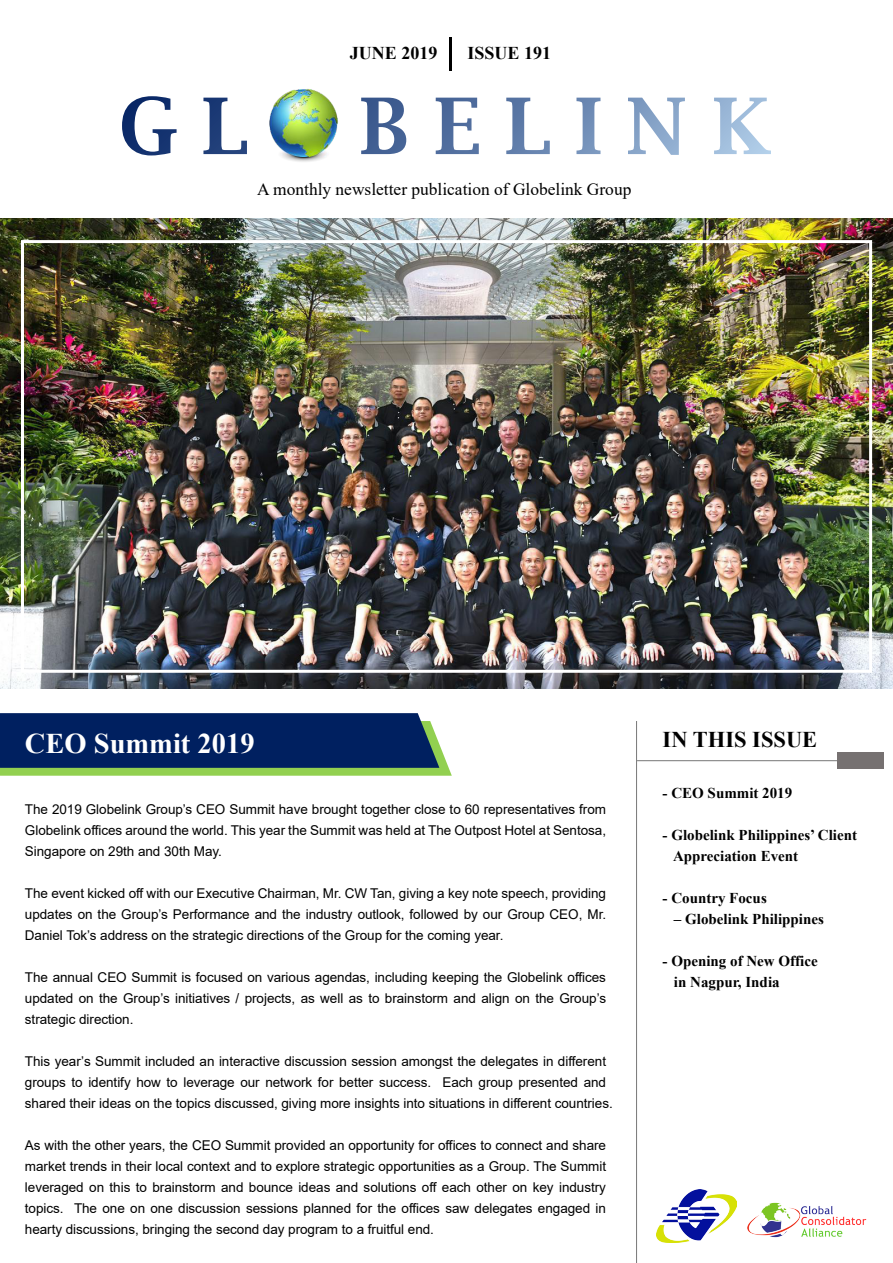
<style>
.page{position:relative;width:893px;height:1263px;background:#fff}
.page>*{position:absolute;margin:0;border:0;box-sizing:border-box;transform-origin:0 0}
.t1{font:700 28.5px "Times New Roman";color:#fff}
.t2{font:700 22.5px "Times New Roman";color:#000}
.t3{font:700 18px "Times New Roman";color:#000}
.t4{font:17.4px "Times New Roman";color:#000}
.t5{font:700 15px/21px "Times New Roman";color:#000}
.t6{font:13.5px/21px "Arial";letter-spacing:-.005em;color:#000;text-align:justify}
</style>
<div class="page">
<svg style="left:0;top:713px;width:452px;height:63px;background:#1d4063"></svg>
<img style="left:0;top:219px;width:893px;height:469px">
<img style="left:21px;top:240px;width:851px;height:433px">
<hr style="left:450px;top:37px;width:2px;height:34px;background:#000">
<svg style="left:122px;top:96px;width:649px;height:59px"></svg>
<img style="left:265px;top:89px;width:77px;height:73px">
<hr style="left:637px;top:760px;width:213px;height:1px;background:#7f7f7f">
<hr style="left:636px;top:721px;width:1px;height:542px;background:#7f7f7f">
<div style="left:837px;top:752px;width:46px;height:17px;background:#767171"></div>
<img style="left:747px;top:1202px;width:120px;height:36px">
<img style="left:656px;top:1190px;width:81px;height:53px">
<h3 class="t3" style="left:350px;top:40px;width:89px">JUNE 2019</h3>
<h3 class="t3" style="left:467px;top:40px;width:85px">ISSUE 191</h3>
<p class="t4" style="left:257px;top:177px;width:376px">A monthly newsletter publication of Globelink Group</p>
<h1 class="t1" style="left:25px;top:723px;width:231px">CEO Summit 2019</h1>
<p class="t6" style="left:25px;top:798px;width:583px">The 2019 Globelink Group’s CEO Summit have brought together close to 60 representatives from Globelink offices around the world. This year the Summit was held at The Outpost Hotel at Sentosa, Singapore on 29th and 30th May.</p>
<p class="t6" style="left:25px;top:882px;width:583px">The event kicked off with our Executive Chairman, Mr. CW Tan, giving a key note speech, providing updates on the Group’s Performance and the industry outlook, followed by our Group CEO, Mr.<br>Daniel Tok’s address on the strategic directions of the Group for the coming year.</p>
<p class="t6" style="left:25px;top:966px;width:583px">The annual CEO Summit is focused on various agendas, including keeping the Globelink offices updated on the Group’s initiatives / projects, as well as to brainstorm and align on the Group’s strategic direction.</p>
<p class="t6" style="left:25px;top:1050px;width:589px;text-align:left">This year’s Summit included an interactive discussion session amongst the delegates in different groups to identify how to leverage our network for better success. Each group presented and shared their ideas on the topics discussed, giving more insights into situations in different countries.</p>
<p class="t6" style="left:25px;top:1134px;width:583px">As with the other years, the CEO Summit provided an opportunity for offices to connect and share market trends in their local context and to explore strategic opportunities as a Group. The Summit leveraged on this to brainstorm and bounce ideas and solutions off each other on key industry topics. The one on one discussion sessions planned for the offices saw delegates engaged in hearty discussions, bringing the second day program to a fruitful end.</p>
<h2 class="t2" style="left:663px;top:723px;width:156px">IN THIS ISSUE</h2>
<p class="t5" style="left:663px;top:782px;width:131px">- CEO Summit 2019</p>
<p class="t5" style="left:673px;top:824px;width:185px;text-indent:-10px">- Globelink Philippines’ Client<br>Appreciation Event</p>
<p class="t5" style="left:663px;top:887px;width:106px">- Country Focus</p>
<p class="t5" style="left:674px;top:908px;width:152px">– Globelink Philippines</p>
<p class="t5" style="left:674px;top:950px;width:145px;text-indent:-11px">- Opening of New Office in Nagpur, India</p>
</div>
